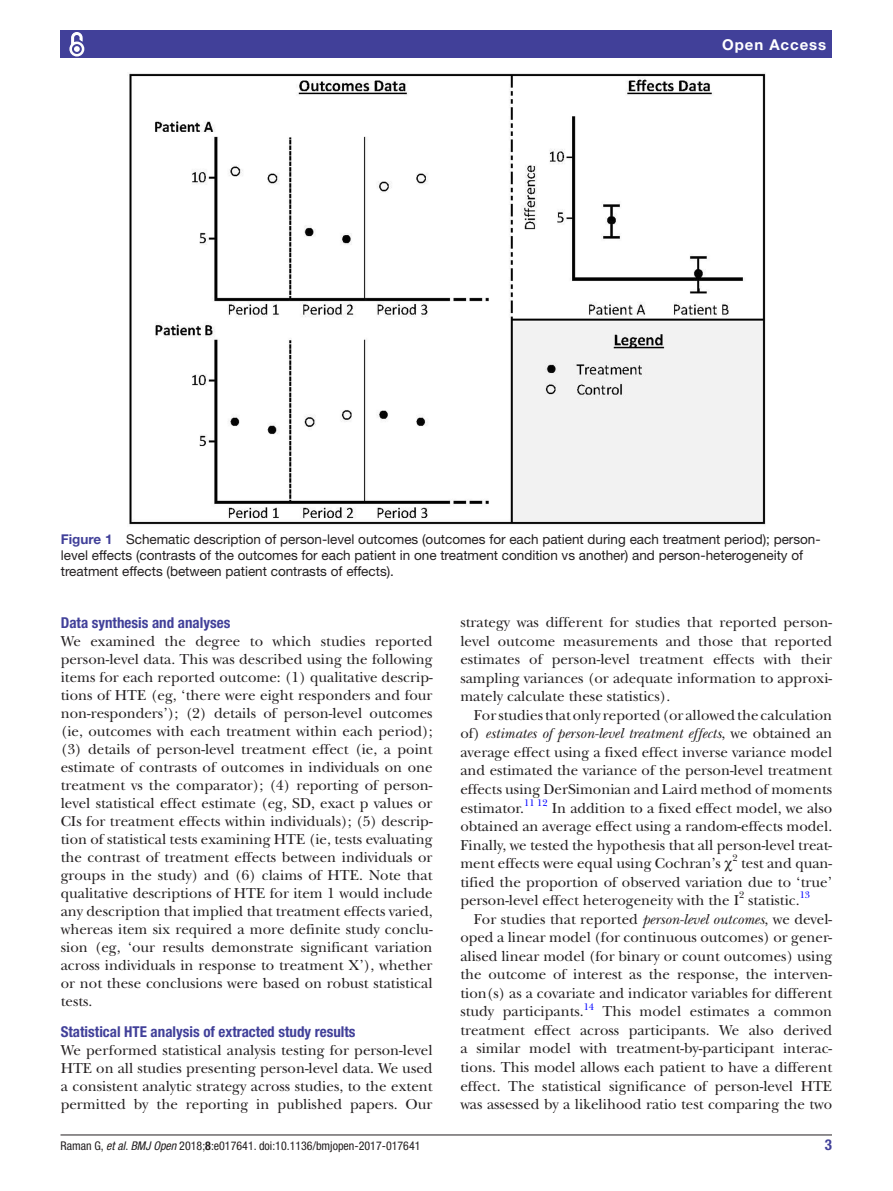
<style>
.page{position:relative;width:893px;height:1191px;background:#fff}
.page>*{position:absolute;margin:0;border:0;box-sizing:border-box;transform-origin:0 0}
.t1{font:15px/18px "New Baskerville";color:#231f20;text-align:justify}
.t2{font:700 condensed 15px "Helvetica Neue LT Std";color:#414099}
.t3{font:700 15px "Helvetica Neue LT Std";letter-spacing:.065em;color:#fff}
.t4{font:13.5px/16.2px "Helvetica Neue LT Std";color:#231f20}
.t5{font:condensed 12px "Helvetica Neue LT Std";color:#231f20}
.t6{font:9.9px "New Baskerville";color:#00f}
.t7{font:9.9px "New Baskerville";color:#231f20}
.s1{font-weight:700;color:#414099}
.s2{font-style:italic}
.s3{font-weight:700}
</style>
<div class="page">
<hr style="left:61px;top:1134px;width:771px;height:1px;background:#231f20">
<div style="left:61px;top:31px;width:771px;height:27px;background:#414099"></div>
<svg style="left:69px;top:32px;width:16px;height:25px"></svg>
<img style="left:129px;top:73px;width:636px;height:452px">
<p class="t3" style="left:722px;top:35px;width:106px">Open Access</p>
<p class="t4" style="left:61px;top:531px;width:761px"><span class="s1">Figure 1</span> Schematic description of person-level outcomes (outcomes for each patient during each treatment period); person&shy;level effects (contrasts of the outcomes for each patient in one treatment condition vs another) and person-heterogeneity of treatment effects (between patient contrasts of effects).</p>
<p class="t2" style="left:61px;top:613px;width:171px">Data synthesis and analyses</p>
<p class="t1" style="left:61px;top:632px;width:373px">We examined the degree to which studies reported person-level data. This was described using the following items for each reported outcome: (1) qualitative descrip&shy;tions of HTE (eg, ‘there were eight responders and four non-responders’); (2) details of person-level outcomes (ie, outcomes with each treatment within each period); (3) details of person-level treatment effect (ie, a point estimate of contrasts of outcomes in individuals on one treatment vs the comparator); (4) reporting of person&shy;level statistical effect estimate (eg, SD, exact p values or CIs for treatment effects within individuals); (5) descrip&shy;tion of statistical tests examining HTE (ie, tests evaluating the contrast of treatment effects between individuals or groups in the study) and (6) claims of HTE. Note that qualitative descriptions of HTE for item 1 would include any description that implied that treatment effects varied, whereas item six required a more definite study conclu&shy;sion (eg, ‘our results demonstrate significant variation across individuals in response to treatment X’), whether or not these conclusions were based on robust statistical tests.</p>
<p class="t2" style="left:61px;top:1023px;width:72px">Statistical HTE</p>
<p class="t2" style="left:151px;top:1023px;width:206px">analysis of extracted study results</p>
<p class="t1" style="left:61px;top:1041px;width:373px">We performed statistical analysis testing for person-level HTE on all studies presenting person-level data. We used a consistent analytic strategy across studies, to the extent permitted by the reporting in published papers. Our</p>
<p class="t1" style="left:460px;top:613px;width:373px;line-height:18.5px">strategy was different for studies that reported person&shy;level outcome measurements and those that reported estimates of person-level treatment effects with their sampling variances (or adequate information to approxi&shy;mately calculate these statistics).</p>
<p class="t1" style="left:460px;top:706px;width:373px;line-height:18.6px;text-indent:13px">For studies that only reported (or allowed the calculation of) <span class="s2">estimates of person-level treatment effects</span>, we obtained an average effect using a fixed effect inverse variance model and estimated the variance of the person-level treatment effects using DerSimonian and Laird method of moments estimator.</p>
<p class="t6" style="left:524px;top:797px;width:25px">11 12</p>
<p class="t1" style="left:460px;top:798px;width:373px;line-height:18.6px;text-indent:91px">In addition to a fixed effect model, we also obtained an average effect using a random-effects model.<br>Finally, we tested the hypothesis that all person-level treat&shy;ment effects were equal using Cochran’s</p>
<p class="t7" style="left:733px;top:852px;width:7px">2</p>
<p class="t1" style="left:460px;top:854px;width:373px;line-height:18.5px;text-indent:281px">test and quan&shy;tified the proportion of observed variation due to ‘true’ person-level effect heterogeneity with the I<sup>2</sup> statistic.</p>
<p class="t6" style="left:800px;top:889px;width:12px">13</p>
<p class="t1" style="left:460px;top:909px;width:373px;line-height:18.6px;text-indent:14px">For studies that reported <span class="s2">person-level outcomes</span>, we devel&shy;oped a linear model (for continuous outcomes) or gener&shy;alised linear model (for binary or count outcomes) using the outcome of interest as the response, the interven&shy;tion(s) as a covariate and indicator variables for different study participants.<sup>14</sup></p>
<p class="t1" style="left:460px;top:1002px;width:373px;line-height:18.6px;text-indent:142px">This model estimates a common treatment effect across participants. We also derived a similar model with treatment-by-participant interac&shy;tions. This model allows each patient to have a different effect. The statistical significance of person-level HTE was assessed by a likelihood ratio test comparing the two</p>
<p class="t5" style="left:61px;top:1138px;width:362px">Raman G, <span class="s2">et al</span>. <span class="s2">BMJ Open</span> 2018;<span class="s3">8</span>:e017641. doi:10.1136/bmjopen-2017-017641</p>
<p class="t2" style="left:825px;top:1135px;width:9px">3</p>
</div>
